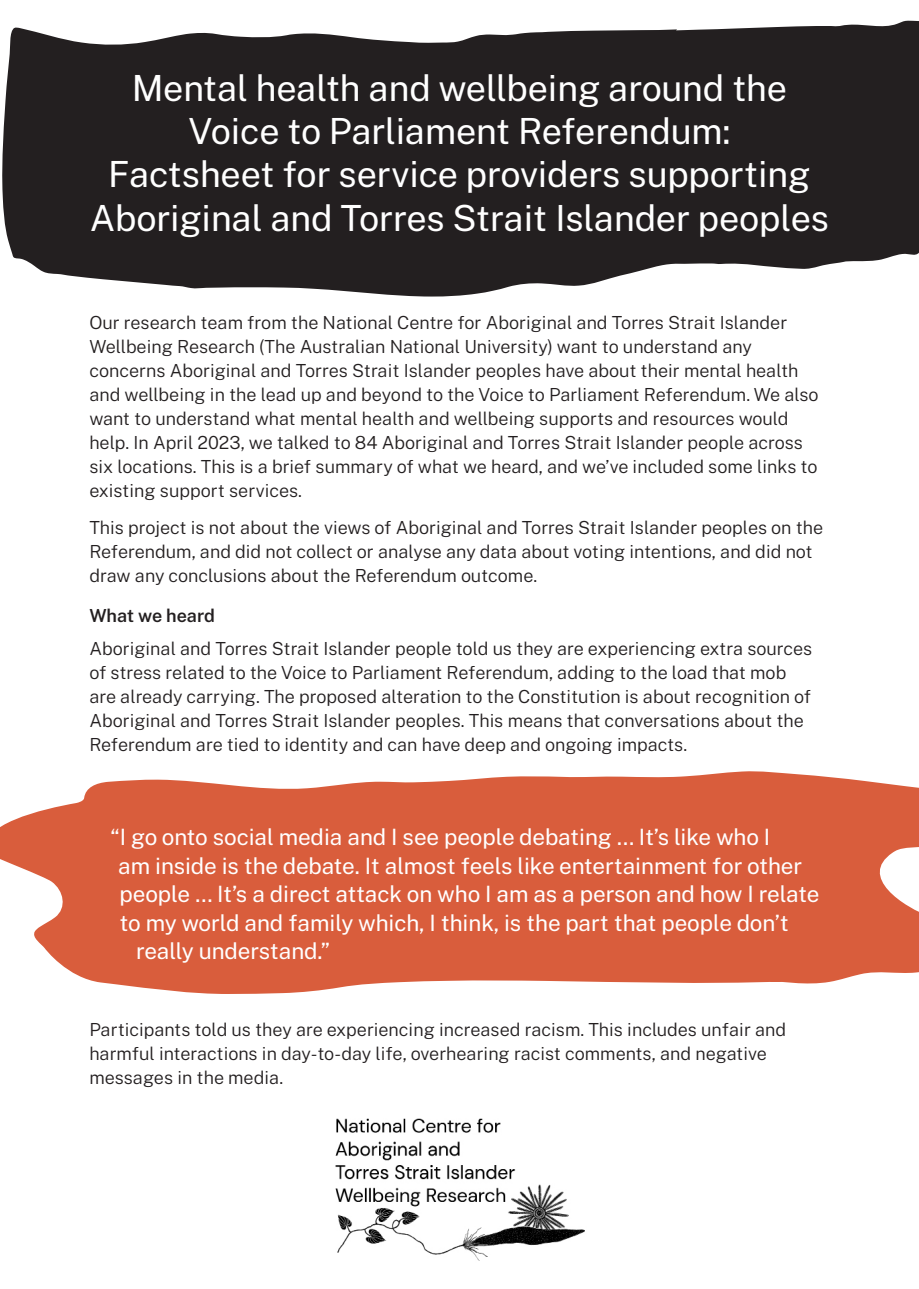
<style>
.page{position:relative;width:919px;height:1289px;background:#fff}
.page>*{position:absolute;margin:0;border:0;box-sizing:border-box;transform-origin:0 0}
.H2{font:36px/43.2px "Public Sans";letter-spacing:-.005em;color:#fff;text-align:center}
.Pull_quote_white{font:22.5px "Public Sans";letter-spacing:-.005em;color:#fff}
.body_first_2_pages{font:300 18px/24px "Public Sans";color:#231f20}
.H4{font:600 18px "Public Sans";letter-spacing:-.005em;color:#231f20}
</style>
<div class="page">
<svg style="left:2px;top:20px;width:916px;height:276px;background:#3c3839"></svg>
<svg style="left:0;top:771px;width:918px;height:223px;background:#de7559"></svg>
<img style="left:335px;top:1118px;width:250px;height:143px">
<h2 class="H2" style="left:90px;top:64px;width:740px">Mental health and wellbeing around the Voice to Parliament Referendum:<br>Factsheet for service providers supporting Aboriginal and Torres Strait Islander peoples</h2>
<p class="body_first_2_pages" style="left:89px;top:310px;width:730px">Our research team from the National Centre for Aboriginal and Torres Strait Islander Wellbeing Research (The Australian National University) want to understand any concerns Aboriginal and Torres Strait Islander peoples have about their mental health and wellbeing in the lead up and beyond to the Voice to Parliament Referendum. We also want to understand what mental health and wellbeing supports and resources would help. In April 2023, we talked to 84 Aboriginal and Torres Strait Islander people across six locations. This is a brief summary of what we heard, and we’ve included some links to existing support services.</p>
<p class="body_first_2_pages" style="left:89px;top:514px;width:735px">This project is not about the views of Aboriginal and Torres Strait Islander peoples on the<br>Referendum, and did not collect or analyse any data about voting intentions, and did not draw any conclusions about the Referendum outcome.</p>
<h4 class="H4" style="left:89px;top:602px;width:127px">What we heard</h4>
<p class="body_first_2_pages" style="left:89px;top:635px;width:724px">Aboriginal and Torres Strait Islander people told us they are experiencing extra sources of stress related to the Voice to Parliament Referendum, adding to the load that mob are already carrying. The proposed alteration to the Constitution is about recognition of Aboriginal and Torres Strait Islander peoples. This means that conversations about the Referendum are tied to identity and can have deep and ongoing impacts.</p>
<p class="Pull_quote_white" style="left:111px;top:820px;width:661px">“I go onto social media and I see people debating … It’s like who I</p>
<p class="Pull_quote_white" style="left:118px;top:849px;width:685px">am inside is the debate. It almost feels like entertainment for other</p>
<p class="Pull_quote_white" style="left:120px;top:877px;width:701px">people … It’s a direct attack on who I am as a person and how I relate</p>
<p class="Pull_quote_white" style="left:120px;top:906px;width:670px">to my world and family which, I think, is the part that people don’t</p>
<p class="Pull_quote_white" style="left:136px;top:934px;width:195px">really understand.”</p>
<p class="body_first_2_pages" style="left:89px;top:1016px;width:698px">Participants told us they are experiencing increased racism. This includes unfair and harmful interactions in day-to-day life, overhearing racist comments, and negative messages in the media.</p>
</div>
